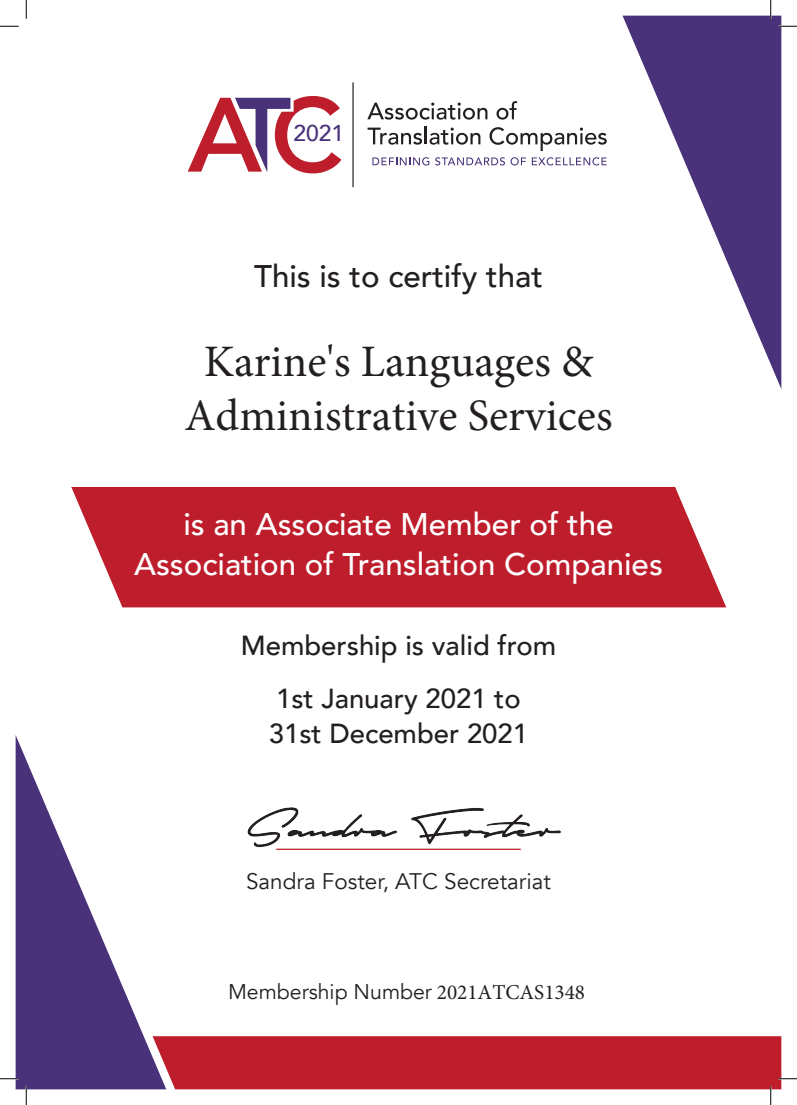
<style>
.page{position:relative;width:797px;height:1105px;background:#fff}
.page>*{position:absolute;margin:0;border:0;box-sizing:border-box;transform-origin:0 0}
.t1{font:45px/54px "Minion Pro";color:#231f20;text-align:center}
.t2{font:500 31.25px "Avenir";color:#fff}
.t3{font:500 31.25px "Avenir";color:#231f20}
.t4{font:500 27.5px "Avenir";color:#231f20}
.t5{font:500 22.88px "Avenir";color:#49327a}
.t6{font:22.5px "Avenir";color:#231f20}
.t7{font:21.25px "Avenir";color:#231f20}
.s1{font-family:"Minion Pro"}
</style>
<div class="page">
<svg style="left:71px;top:487px;width:655px;height:120px;fill:#be1d2c"></svg>
<svg style="left:16px;top:736px;width:136px;height:353px;fill:#49327a"></svg>
<svg style="left:622px;top:16px;width:159px;height:372px"></svg>
<svg style="left:188px;top:96px;width:153px;height:77px"></svg>
<hr style="left:352px;top:82px;width:1px;height:105px;background:#231f20">
<svg style="left:367px;top:103px;width:120px;height:17px"></svg>
<svg style="left:496px;top:101px;width:21px;height:19px"></svg>
<svg style="left:367px;top:128px;width:55px;height:17px"></svg>
<hr style="left:424px;top:126px;width:3px;height:18px;background:#231f20">
<svg style="left:429px;top:128px;width:51px;height:17px"></svg>
<svg style="left:489px;top:127px;width:117px;height:24px"></svg>
<svg style="left:372px;top:157px;width:57px;height:8px"></svg>
<svg style="left:435px;top:157px;width:91px;height:8px"></svg>
<svg style="left:532px;top:157px;width:74px;height:8px"></svg>
<img style="left:247px;top:807px;width:314px;height:43px">
<svg style="left:0;top:25px;width:19px;height:2px"></svg>
<svg style="left:778px;top:25px;width:19px;height:2px"></svg>
<svg style="left:0;top:1078px;width:19px;height:1px"></svg>
<svg style="left:25px;top:0;width:2px;height:19px"></svg>
<svg style="left:25px;top:1086px;width:2px;height:19px"></svg>
<svg style="left:770px;top:0;width:1px;height:19px"></svg>
<svg style="left:152px;top:1036px;width:645px;height:69px"></svg>
<p class="t5" style="left:293px;top:113px;width:52px">2021</p>
<p class="t3" style="left:254px;top:249px;width:290px">This is to certify that</p>
<h1 class="t1" style="left:184px;top:335px;width:429px">Karine's Languages &amp;<br>Administrative Services</h1>
<p class="t2" style="left:183px;top:497px;width:432px">is an Associate Member of the</p>
<p class="t2" style="left:134px;top:537px;width:530px">Association of Translation Companies</p>
<p class="t4" style="left:241px;top:622px;width:317px">Membership is valid from</p>
<p class="t4" style="left:276px;top:674px;width:246px">1st January 2021 to</p>
<p class="t4" style="left:269px;top:709px;width:261px">31st December 2021</p>
<p class="t6" style="left:246px;top:868px;width:306px">Sandra Foster, ATC Secretariat</p>
<p class="t7" style="left:228px;top:979px;width:358px">Membership Number <span class="s1">2021ATCAS1348</span></p>
</div>
